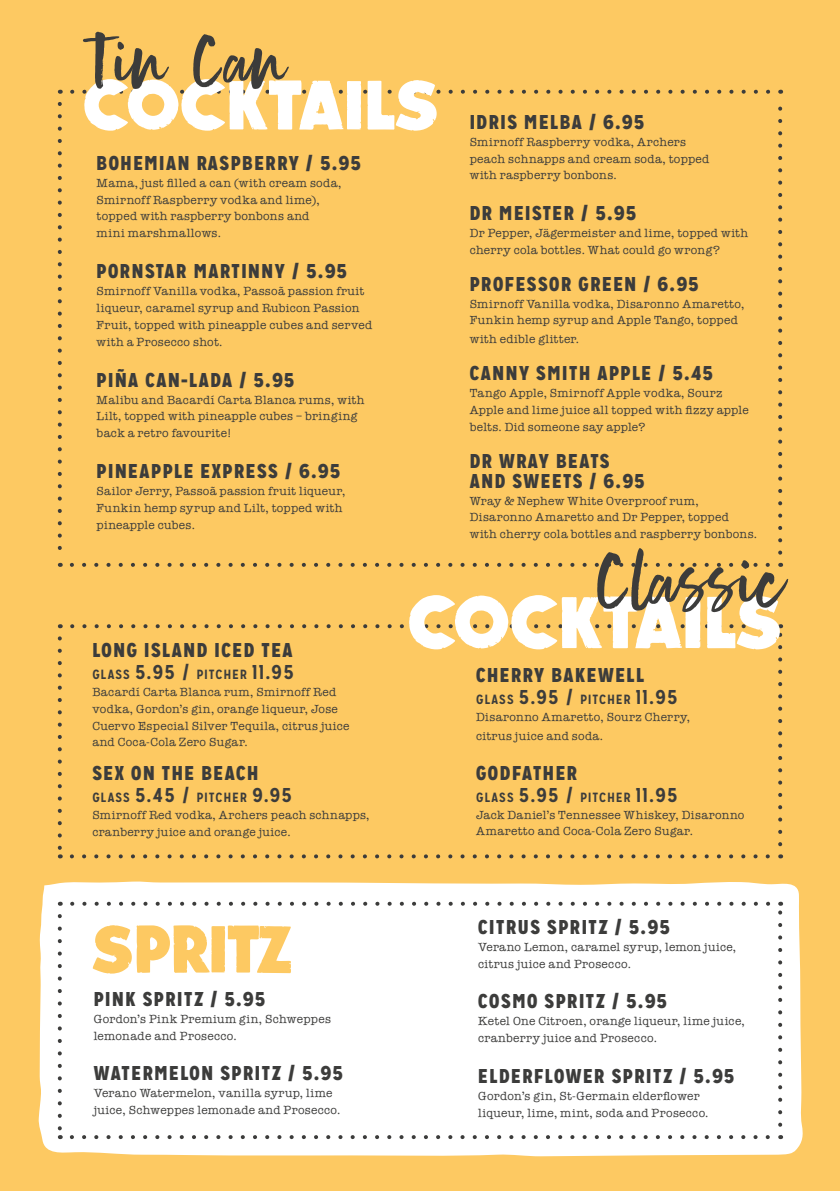
<style>
.page{position:relative;width:840px;height:1191px;background:#fff}
.page>*{position:absolute;margin:0;border:0;box-sizing:border-box;transform-origin:0 0}
.t1{font:79.4px "Human Nature";color:#3c3c3b}
.t2{font:74.2px "Human Nature";color:#3c3c3b}
.t3{font:73.4px "Lito Clean";letter-spacing:.015em;color:#fff}
.t4{font:69.8px "Lito Clean";letter-spacing:.015em;color:#fff}
.t5{font:66.8px "Lito Clean";letter-spacing:.015em;color:#fdc962}
.t6{font:900 20px/20px "Mission Gothic";letter-spacing:.08em;color:#3c3c3b}
.t7{font:700 13.4px "Mission Gothic";letter-spacing:.06em;color:#3c3c3b}
.t8{font:12px/16.8px "American Typewriter";letter-spacing:.025em;color:#3c3c3b}
.s1{font-size:20px}
</style>
<div class="page">
<div style="left:0;top:0;width:839px;height:1191px;background:#fdc962"></div>
<div style="left:38px;top:881px;width:765px;height:275px;background:#fff"></div>
<svg style="left:72px;top:563px;width:698px;height:4px"></svg>
<svg style="left:58px;top:104px;width:4px;height:463px"></svg>
<svg style="left:778px;top:90px;width:3px;height:463px"></svg>
<svg style="left:60px;top:90px;width:707px;height:4px"></svg>
<svg style="left:72px;top:854px;width:698px;height:4px"></svg>
<svg style="left:58px;top:638px;width:4px;height:220px"></svg>
<svg style="left:778px;top:624px;width:3px;height:220px"></svg>
<svg style="left:60px;top:624px;width:707px;height:4px"></svg>
<svg style="left:72px;top:1135px;width:701px;height:4px;background:#cdcdcc"></svg>
<svg style="left:58px;top:916px;width:4px;height:223px"></svg>
<svg style="left:777px;top:901px;width:4px;height:223px"></svg>
<svg style="left:60px;top:901px;width:707px;height:4px;background:#d3d3d3"></svg>
<h2 class="t2" style="left:85px;top:27px;width:202px">Tin Can</h2>
<h3 class="t4" style="left:84px;top:51px;width:356px">COCKTAILS</h3>
<h3 class="t6" style="left:97px;top:153px;width:265px">BOHEMIAN RASPBERRY / 5.95</h3>
<p class="t8" style="left:97px;top:174px;width:246px">Mama, just filled a can (with cream soda,<br>Smirnoff Raspberry vodka and lime), topped with raspberry bonbons and<br>mini marshmallows.</p>
<h3 class="t6" style="left:97px;top:261px;width:252px">PORNSTAR MARTINNY / 5.95</h3>
<p class="t8" style="left:97px;top:283px;width:277px">Smirnoff Vanilla vodka, Passoã passion fruit liqueur, caramel syrup and Rubicon Passion Fruit, topped with pineapple cubes and served with a Prosecco shot.</p>
<h3 class="t6" style="left:97px;top:369px;width:199px">PIÑA CAN-LADA / 5.95</h3>
<p class="t8" style="left:97px;top:391px;width:269px">Malibu and Bacardí Carta Blanca rums, with<br>Lilt, topped with pineapple cubes – bringing back a retro favourite!</p>
<h3 class="t6" style="left:97px;top:461px;width:245px">PINEAPPLE EXPRESS / 6.95</h3>
<p class="t8" style="left:97px;top:483px;width:250px">Sailor Jerry, Passoã passion fruit liqueur,<br>Funkin hemp syrup and Lilt, topped with pineapple cubes.</p>
<h3 class="t6" style="left:469px;top:112px;width:176px">IDRIS MELBA / 6.95</h3>
<p class="t8" style="left:469px;top:133px;width:241px">Smirnoff Raspberry vodka, Archers peach schnapps and cream soda, topped with raspberry bonbons.</p>
<h3 class="t6" style="left:469px;top:203px;width:168px">DR MEISTER / 5.95</h3>
<p class="t8" style="left:469px;top:224px;width:280px">Dr Pepper, Jägermeister and lime, topped with cherry cola bottles. What could go wrong?</p>
<h3 class="t6" style="left:469px;top:274px;width:230px">PROFESSOR GREEN / 6.95</h3>
<p class="t8" style="left:469px;top:295px;width:276px">Smirnoff Vanilla vodka, Disaronno Amaretto,<br>Funkin hemp syrup and Apple Tango, topped</p>
<p class="t8" style="left:469px;top:331px;width:111px">with edible glitter.</p>
<h3 class="t6" style="left:469px;top:363px;width:244px">CANNY SMITH APPLE / 5.45</h3>
<p class="t8" style="left:469px;top:384px;width:280px">Tango Apple, Smirnoff Apple vodka, Sourz<br>Apple and lime juice all topped with fizzy apple belts. Did someone say apple?</p>
<h3 class="t6" style="left:469px;top:450px;width:176px">DR WRAY BEATS<br>AND SWEETS / 6.95</h3>
<p class="t8" style="left:469px;top:492px;width:289px">Wray &amp; Nephew White Overproof rum,<br>Disaronno Amaretto and Dr Pepper, topped with cherry cola bottles and raspberry bonbons.</p>
<h3 class="t6" style="left:92px;top:640px;width:202px">LONG ISLAND ICED TEA</h3>
<p class="t7" style="left:92px;top:666px;width:203px">GLASS <span class="s1">5.95 /</span> PITCHER <span class="s1">11.95</span></p>
<p class="t8" style="left:92px;top:683px;width:258px">Bacardí Carta Blanca rum, Smirnoff Red vodka, Gordon’s gin, orange liqueur, Jose Cuervo Especial Silver Tequila, citrus juice and Coca-Cola Zero Sugar.</p>
<h3 class="t6" style="left:92px;top:763px;width:167px">SEX ON THE BEACH</h3>
<p class="t7" style="left:92px;top:789px;width:201px">GLASS <span class="s1">5.45 /</span> PITCHER <span class="s1">9.95</span></p>
<p class="t8" style="left:92px;top:807px;width:278px">Smirnoff Red vodka, Archers peach schnapps, cranberry juice and orange juice.</p>
<h3 class="t5" style="left:93px;top:897px;width:201px">SPRITZ</h3>
<h3 class="t6" style="left:94px;top:988px;width:173px">PINK SPRITZ / 5.95</h3>
<p class="t8" style="left:94px;top:1010px;width:238px">Gordon’s Pink Premium gin, Schweppes lemonade and Prosecco.</p>
<h3 class="t6" style="left:94px;top:1063px;width:250px">WATERMELON SPRITZ / 5.95</h3>
<p class="t8" style="left:94px;top:1085px;width:248px">Verano Watermelon, vanilla syrup, lime juice, Schweppes lemonade and Prosecco.</p>
<h1 class="t1" style="left:594px;top:544px;width:191px">Classic</h1>
<h3 class="t3" style="left:408px;top:565px;width:375px">COCKTAILS</h3>
<h3 class="t6" style="left:476px;top:665px;width:169px">CHERRY BAKEWELL</h3>
<p class="t7" style="left:476px;top:691px;width:203px">GLASS <span class="s1">5.95 /</span> PITCHER <span class="s1">11.95</span></p>
<p class="t8" style="left:476px;top:708px;width:215px;line-height:18.6px">Disaronno Amaretto, Sourz Cherry, citrus juice and soda.</p>
<h3 class="t6" style="left:476px;top:762px;width:102px">GODFATHER</h3>
<p class="t7" style="left:476px;top:788px;width:203px">GLASS <span class="s1">5.95 /</span> PITCHER <span class="s1">11.95</span></p>
<p class="t8" style="left:476px;top:806px;width:270px">Jack Daniel’s Tennessee Whiskey, Disaronno<br>Amaretto and Coca-Cola Zero Sugar.</p>
<h3 class="t6" style="left:478px;top:916px;width:193px">CITRUS SPRITZ / 5.95</h3>
<p class="t8" style="left:478px;top:938px;width:259px">Verano Lemon, caramel syrup, lemon juice, citrus juice and Prosecco.</p>
<h3 class="t6" style="left:478px;top:991px;width:190px">COSMO SPRITZ / 5.95</h3>
<p class="t8" style="left:478px;top:1013px;width:268px">Ketel One Citroen, orange liqueur, lime juice, cranberry juice and Prosecco.</p>
<h3 class="t6" style="left:478px;top:1066px;width:257px">ELDERFLOWER SPRITZ / 5.95</h3>
<p class="t8" style="left:478px;top:1087px;width:232px">Gordon’s gin, St-Germain elderflower liqueur, lime, mint, soda and Prosecco.</p>
</div>
